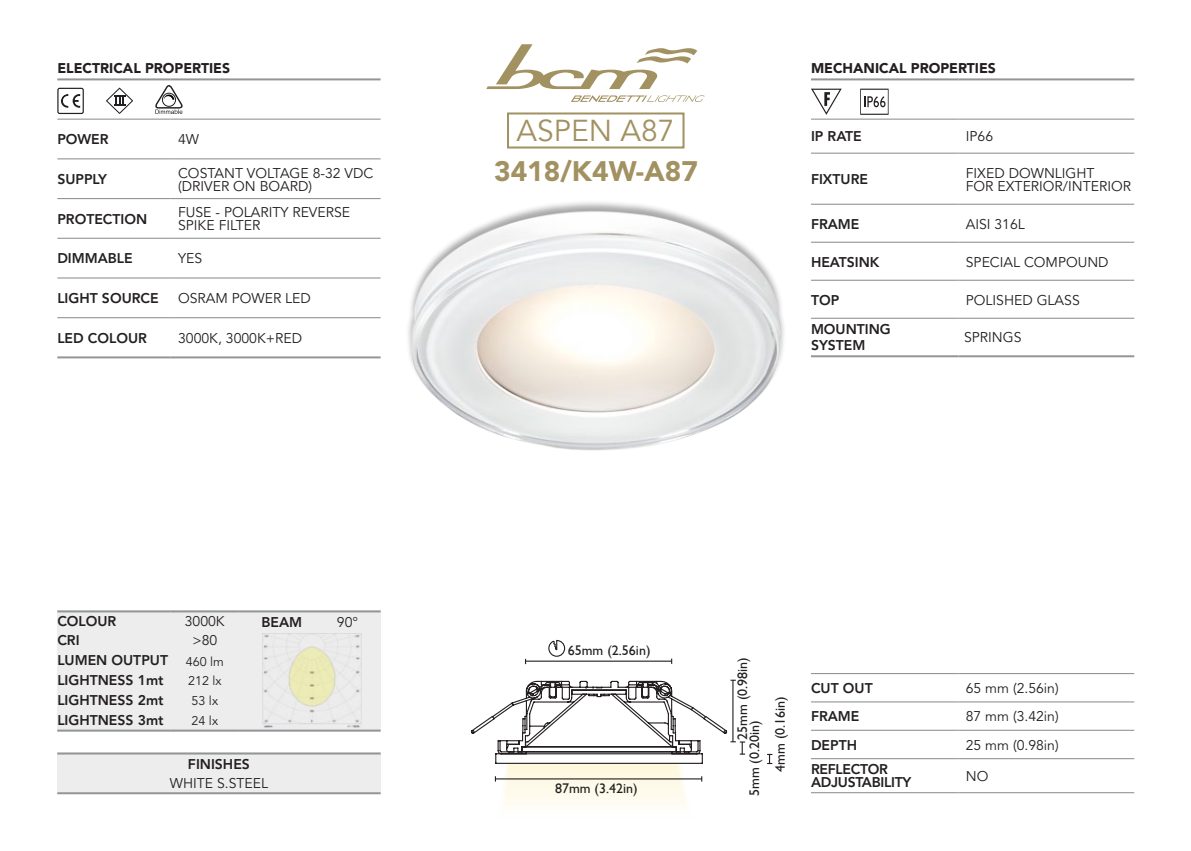
<style>
.page{position:relative;width:1191px;height:851px;background:#fff}
.page>*{position:absolute;margin:0;border:0;box-sizing:border-box;transform-origin:0 0}
.t1{font:30px "Avenir LT Std";color:#a29161}
.t2{font:900 28px "Avenir LT Std";color:#a29161}
.t3{font:14px/13px "Avenir LT Std";color:#231f20}
.t4{font:800 14px/16px "Avenir LT Std";color:#231f20}
.t5{font:14px "Gill Sans";color:#231f20}
.t6{font:900 14px "Avenir LT Std";color:#231f20}
.t7{font:800 14px/13px "Avenir LT Std";letter-spacing:-.02em;color:#231f20}
.t8{font:12.6px "Avenir LT Std";color:#231f20}
</style>
<div class="page">
<hr style="left:57px;top:118px;width:114px;height:2px;background:#939598">
<hr style="left:171px;top:118px;width:209px;height:2px;background:#939598">
<hr style="left:57px;top:158px;width:114px;height:1px;background:#939598">
<hr style="left:171px;top:158px;width:209px;height:1px;background:#939598">
<hr style="left:57px;top:198px;width:114px;height:1px;background:#939598">
<hr style="left:171px;top:198px;width:209px;height:1px;background:#939598">
<hr style="left:57px;top:238px;width:114px;height:1px;background:#939598">
<hr style="left:171px;top:238px;width:209px;height:1px;background:#939598">
<hr style="left:57px;top:277px;width:114px;height:1px;background:#939598">
<hr style="left:171px;top:277px;width:209px;height:1px;background:#939598">
<hr style="left:57px;top:317px;width:114px;height:1px;background:#939598">
<hr style="left:171px;top:317px;width:209px;height:1px;background:#939598">
<hr style="left:57px;top:356px;width:114px;height:2px;background:#939598">
<hr style="left:171px;top:356px;width:209px;height:2px;background:#939598">
<hr style="left:57px;top:78px;width:114px;height:2px;background:#939598">
<hr style="left:171px;top:78px;width:209px;height:2px;background:#939598">
<svg style="left:61px;top:94px;width:20px;height:14px"></svg>
<div style="left:57px;top:88px;width:27px;height:26px;border:1px solid #231f20;border-radius:2px"></div>
<svg style="left:106px;top:88px;width:27px;height:26px"></svg>
<svg style="left:155px;top:85px;width:28px;height:29px"></svg>
<hr style="left:811px;top:118px;width:147px;height:2px;background:#939598">
<hr style="left:958px;top:118px;width:176px;height:2px;background:#939598">
<hr style="left:811px;top:153px;width:147px;height:1px;background:#939598">
<hr style="left:958px;top:153px;width:176px;height:1px;background:#939598">
<hr style="left:811px;top:204px;width:147px;height:1px;background:#939598">
<hr style="left:958px;top:204px;width:176px;height:1px;background:#939598">
<hr style="left:811px;top:242px;width:147px;height:1px;background:#939598">
<hr style="left:958px;top:242px;width:176px;height:1px;background:#939598">
<hr style="left:811px;top:280px;width:147px;height:1px;background:#939598">
<hr style="left:958px;top:280px;width:176px;height:1px;background:#939598">
<hr style="left:811px;top:78px;width:147px;height:2px;background:#939598">
<hr style="left:958px;top:78px;width:176px;height:2px;background:#939598">
<hr style="left:811px;top:317px;width:147px;height:2px;background:#939598">
<hr style="left:958px;top:317px;width:176px;height:2px;background:#939598">
<hr style="left:811px;top:355px;width:147px;height:2px;background:#939598">
<hr style="left:958px;top:355px;width:176px;height:2px;background:#939598">
<svg style="left:811px;top:89px;width:30px;height:26px"></svg>
<svg style="left:860px;top:89px;width:28px;height:26px"></svg>
<hr style="left:811px;top:673px;width:147px;height:1px;background:#939598">
<hr style="left:958px;top:673px;width:176px;height:1px;background:#939598">
<hr style="left:811px;top:701px;width:147px;height:1px;background:#939598">
<hr style="left:958px;top:701px;width:176px;height:1px;background:#939598">
<hr style="left:811px;top:729px;width:147px;height:1px;background:#939598">
<hr style="left:958px;top:729px;width:176px;height:1px;background:#939598">
<hr style="left:811px;top:758px;width:147px;height:1px;background:#939598">
<hr style="left:958px;top:758px;width:176px;height:1px;background:#939598">
<hr style="left:811px;top:792px;width:147px;height:1px;background:#939598">
<hr style="left:958px;top:792px;width:176px;height:1px;background:#939598">
<div style="left:507px;top:112px;width:177px;height:36px;border:2px solid #a29161"></div>
<svg style="left:486px;top:44px;width:211px;height:45px"></svg>
<svg style="left:571px;top:95px;width:133px;height:7px"></svg>
<div style="left:57px;top:610px;width:323px;height:121px;background:#ededee"></div>
<hr style="left:57px;top:610px;width:114px;height:2px;background:#939598">
<hr style="left:171px;top:610px;width:68px;height:2px;background:#939598">
<hr style="left:239px;top:610px;width:141px;height:2px;background:#939598">
<hr style="left:57px;top:729px;width:114px;height:2px;background:#939598">
<hr style="left:171px;top:729px;width:68px;height:2px;background:#939598">
<hr style="left:239px;top:729px;width:141px;height:2px;background:#939598">
<img style="left:262px;top:633px;width:99px;height:94px">
<svg style="left:767px;top:753px;width:5px;height:11px"></svg>
<hr style="left:525px;top:660px;width:146px;height:1px;background:#231f20">
<svg style="left:471px;top:679px;width:274px;height:127px"></svg>
<svg style="left:548px;top:639px;width:18px;height:18px"></svg>
<img style="left:408px;top:202px;width:376px;height:249px">
<div style="left:57px;top:752px;width:323px;height:42px;background:#ededee"></div>
<hr style="left:57px;top:752px;width:323px;height:2px;background:#939598">
<hr style="left:57px;top:792px;width:323px;height:2px;background:#939598">
<p class="t6" style="left:57px;top:59px;width:174px">ELECTRICAL PROPERTIES</p>
<p class="t4" style="left:57px;top:131px;width:53px">POWER</p>
<p class="t3" style="left:178px;top:133px;width:22px">4W</p>
<p class="t4" style="left:57px;top:171px;width:51px">SUPPLY</p>
<p class="t3" style="left:178px;top:166px;width:197px">COSTANT VOLTAGE 8-32 VDC (DRIVE R ON BOARD)</p>
<p class="t4" style="left:57px;top:211px;width:11px">PRO</p>
<p class="t4" style="left:86px;top:211px;width:62px">TECTION</p>
<p class="t3" style="left:178px;top:206px;width:174px">FUSE - POLARITY REVERSE<br>SPI KE FI LTER</p>
<p class="t4" style="left:57px;top:250px;width:75px">DIMMABLE</p>
<p class="t3" style="left:178px;top:252px;width:9px">YES</p>
<p class="t4" style="left:57px;top:290px;width:101px">LIGHT SOURCE</p>
<p class="t3" style="left:178px;top:292px;width:134px">OSRAM POWER LED</p>
<p class="t4" style="left:57px;top:330px;width:90px">LED COLOUR</p>
<p class="t3" style="left:178px;top:331px;width:125px">3000K, 3000K+RED</p>
<p class="t4" style="left:57px;top:612px;width:59px">COLOUR</p>
<p class="t3" style="left:185px;top:614px;width:41px">3000K</p>
<p class="t4" style="left:57px;top:632px;width:24px">CRI</p>
<p class="t3" style="left:192px;top:634px;width:26px">&gt;80</p>
<p class="t4" style="left:57px;top:652px;width:112px">LUMEN OUTPUT</p>
<p class="t8" style="left:186px;top:654px;width:40px">460 LM</p>
<p class="t4" style="left:57px;top:672px;width:108px">LIGHTNESS 1MT</p>
<p class="t8" style="left:188px;top:673px;width:35px">212 LX</p>
<p class="t4" style="left:57px;top:691px;width:108px">LIGHTNESS 2MT</p>
<p class="t8" style="left:191px;top:693px;width:28px">53 LX</p>
<p class="t4" style="left:57px;top:711px;width:108px">LIGHTNESS 3MT</p>
<p class="t8" style="left:191px;top:713px;width:28px">24 LX</p>
<p class="t4" style="left:261px;top:613px;width:42px">BEAM</p>
<p class="t3" style="left:337px;top:615px;width:23px">90°</p>
<p class="t4" style="left:188px;top:756px;width:63px">FINISHES</p>
<p class="t3" style="left:170px;top:777px;width:100px">WHITE S.STEEL</p>
<h1 class="t1" style="left:516px;top:113px;width:159px">ASPEN A87</h1>
<h2 class="t2" style="left:494px;top:154px;width:205px">3418/K4W-A87</h2>
<p class="t6" style="left:811px;top:59px;width:186px">MECHANICAL PROPERTIES</p>
<p class="t4" style="left:811px;top:129px;width:51px">IP RATE</p>
<p class="t3" style="left:965px;top:130px;width:29px">I P66</p>
<p class="t4" style="left:811px;top:171px;width:49px">FIXTURE</p>
<p class="t3" style="left:965px;top:166px;width:165px">FIXED DOWNLI GHT<br>FOR EXTERIOR/I NTERIOR</p>
<p class="t4" style="left:811px;top:216px;width:48px">FRAME</p>
<p class="t3" style="left:965px;top:217px;width:61px">AISI 316L</p>
<p class="t4" style="left:811px;top:254px;width:70px">HEATSINK</p>
<p class="t3" style="left:965px;top:255px;width:144px">SPECIAL COMPOUND</p>
<p class="t4" style="left:811px;top:292px;width:19px">TOP</p>
<p class="t3" style="left:965px;top:293px;width:41px">POLISHED</p>
<p class="t3" style="left:1036px;top:293px;width:10px">GLAS</p>
<p class="t3" style="left:1072px;top:293px;width:9px">S</p>
<p class="t4" style="left:811px;top:321px;width:35px">MOUNTING<br>SYST</p>
<p class="t3" style="left:964px;top:331px;width:38px">SPRINGS</p>
<p class="t4" style="left:844px;top:337px;width:21px">EM</p>
<p class="t5" style="left:568px;top:641px;width:84px">65mm (2.56in)</p>
<p class="t5" style="left:555px;top:779px;width:84px">87mm (3.42in)</p>
<p class="t5" style="left:734px;top:739px;width:84px;rotate:-90deg">25mm (0.98in)</p>
<p class="t5" style="left:746px;top:796px;width:77px;rotate:-90deg">5mm (0.20in)</p>
<p class="t5" style="left:772px;top:771px;width:77px;rotate:-90deg">4mm (0.16in)</p>
<p class="t4" style="left:811px;top:680px;width:63px">CUT OUT</p>
<p class="t3" style="left:965px;top:682px;width:94px">65 MM (2.56IN)</p>
<p class="t4" style="left:811px;top:708px;width:48px">FRAME</p>
<p class="t3" style="left:965px;top:710px;width:94px">87 MM (3.42IN)</p>
<p class="t4" style="left:811px;top:736px;width:48px">DEPTH</p>
<p class="t3" style="left:965px;top:738px;width:94px">25 MM (0.98IN)</p>
<p class="t7" style="left:811px;top:763px;width:102px">RE FLECTOR<br>ADJUSTABILITY</p>
<p class="t3" style="left:965px;top:770px;width:24px">NO</p>
</div>
